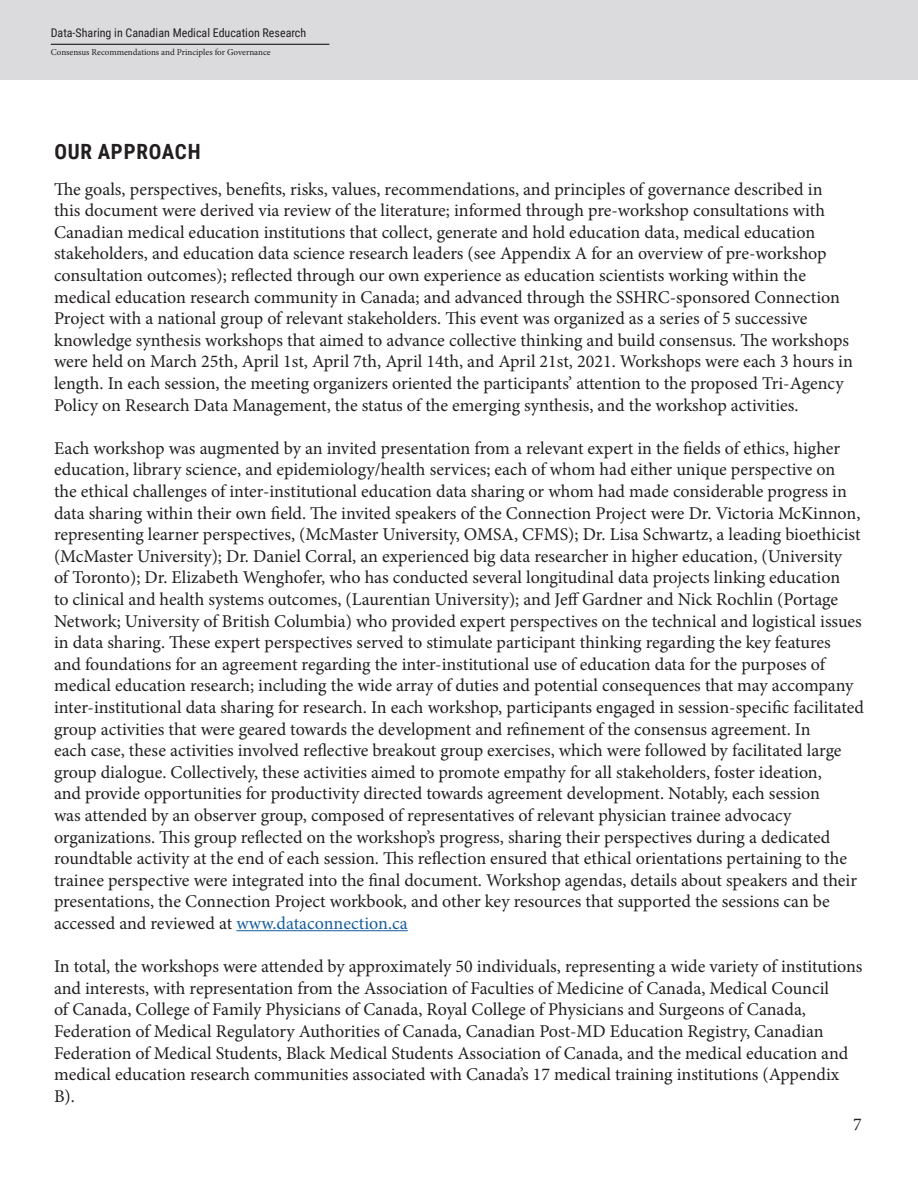
<style>
.page{position:relative;width:918px;height:1188px;background:#fff}
.page>*{position:absolute;margin:0;border:0;box-sizing:border-box;transform-origin:0 0}
.t1{font:700 21px "Roboto Condensed";letter-spacing:.035em;color:#231f20}
.t2{font:18px/21.6px "Minion Pro";color:#231f20}
.t3{font:12px "Roboto Condensed";color:#231f20}
.t4{font:9px "Minion Pro";letter-spacing:-.005em;color:#231f20}
.s1{color:#175d9e}
</style>
<div class="page">
<div style="left:0;top:0;width:918px;height:80px;background:#dbdadc"></div>
<hr style="left:51px;top:44px;width:278px;height:1px;background:#000">
<hr style="left:236px;top:930px;width:172px;height:1px;background:#175d9e">
<p class="t3" style="left:51px;top:24px;width:257px">Data-Sharing in Canadian Medical Education Research</p>
<p class="t4" style="left:51px;top:46px;width:221px">Consensus Recommendations and Principles for Governance</p>
<p class="t1" style="left:54px;top:137px;width:148px">OUR APPROACH</p>
<p class="t2" style="left:54px;top:178px;width:800px">The goals, perspectives, benefits, risks, values, recommendations, and principles of governance described in this document were derived via review of the literature; informed through pre-workshop consultations with Canadian medical education institutions that collect, generate and hold education data, medical education stakeholders, and education data science research leaders (see Appendix A for an overview of pre-workshop consultation outcomes); reflected through our own experience as education scientists working within the medical education research community in Canada; and advanced through the SSHRC-sponsored Connection Project with a national group of relevant stakeholders. This event was organized as a series of 5 successive knowledge synthesis workshops that aimed to advance collective thinking and build consensus. The workshops were held on March 25th, April 1st, April 7th, April 14th, and April 21st, 2021. Workshops were each 3 hours in length. In each session, the meeting organizers oriented the participants’ attention to the proposed Tri-Agency Policy on Research Data Management, the status of the emerging synthesis, and the workshop activities.</p>
<p class="t2" style="left:54px;top:437px;width:812px">Each workshop was augmented by an invited presentation from a relevant expert in the fields of ethics, higher education, library science, and epidemiology/health services; each of whom had either unique perspective on<br>the ethical challenges of inter-institutional education data sharing or whom had made considerable progress in data sharing within their own field. The invited speakers of the Connection Project were Dr. Victoria McKinnon, representing learner perspectives, (McMaster University, OMSA, CFMS); Dr. Lisa Schwartz, a leading bioethicist (McMaster University); Dr. Daniel Corral, an experienced big data researcher in higher education, (University<br>of Toronto); Dr. Elizabeth Wenghofer, who has conducted several longitudinal data projects linking education<br>to clinical and health systems outcomes, (Laurentian University); and Jeff Gardner and Nick Rochlin (Portage Network; University of British Columbia) who provided expert perspectives on the technical and logistical issues in data sharing. These expert perspectives served to stimulate participant thinking regarding the key features<br>and foundations for an agreement regarding the inter-institutional use of education data for the purposes of medical education research; including the wide array of duties and potential consequences that may accompany inter-institutional data sharing for research. In each workshop, participants engaged in session-specific facilitated group activities that were geared towards the development and refinement of the consensus agreement. In<br>each case, these activities involved reflective breakout group exercises, which were followed by facilitated large group dialogue. Collectively, these activities aimed to promote empathy for all stakeholders, foster ideation,<br>and provide opportunities for productivity directed towards agreement development. Notably, each session<br>was attended by an observer group, composed of representatives of relevant physician trainee advocacy organizations. This group reflected on the workshop’s progress, sharing their perspectives during a dedicated roundtable activity at the end of each session. This reflection ensured that ethical orientations pertaining to the trainee perspective were integrated into the final document. Workshop agendas, details about speakers and their presentations, the Connection Project workbook, and other key resources that supported the sessions can be accessed and reviewed at <span class="s1">www.dataconnection.ca</span></p>
<p class="t2" style="left:54px;top:956px;width:810px">In total, the workshops were attended by approximately 50 individuals, representing a wide variety of institutions and interests, with representation from the Association of Faculties of Medicine of Canada, Medical Council<br>of Canada, College of Family Physicians of Canada, Royal College of Physicians and Surgeons of Canada, Federation of Medical Regulatory Authorities of Canada, Canadian Post-MD Education Registry, Canadian Federation of Medical Students, Black Medical Students Association of Canada, and the medical education and medical education research communities associated with Canada’s 17 medical training institutions (Appendix B).</p>
<p class="t2" style="left:853px;top:1113px;width:10px">7</p>
</div>
